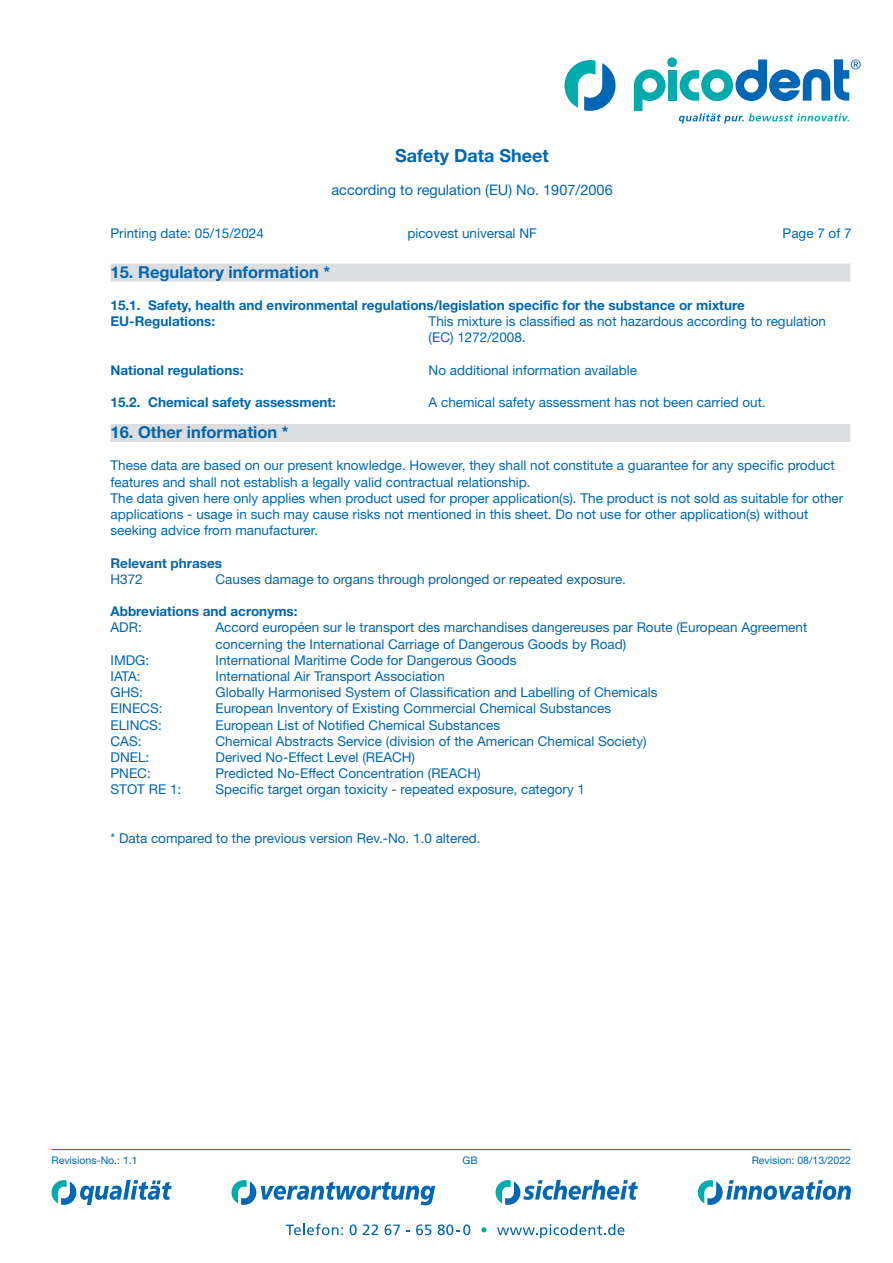
<style>
.page{position:relative;width:893px;height:1263px;background:#fff}
.page>*{position:absolute;margin:0;border:0;box-sizing:border-box;transform-origin:0 0}
.t1{font:700 18px "Helvetica Neue LT Std";color:#0166b3}
.t2{font:700 16.5px "Helvetica Neue LT Std";color:#0166b3}
.t3{font:14.55px "Helvetica Neue LT Std";color:#0166b3}
.t4{font:13.5px/16.2px "Helvetica Neue LT Std";color:#0166b3}
.t5{font:700 13.5px/16.2px "Helvetica Neue LT Std";color:#0166b3}
.t6{font:10.5px "Helvetica Neue LT Std";color:#0166b3}
</style>
<div class="page">
<svg style="left:52px;top:1180px;width:120px;height:25px"></svg>
<svg style="left:496px;top:1180px;width:142px;height:25px"></svg>
<svg style="left:698px;top:1180px;width:153px;height:25px"></svg>
<svg style="left:231px;top:1180px;width:204px;height:25px"></svg>
<svg style="left:286px;top:1224px;width:57px;height:11px"></svg>
<svg style="left:350px;top:1224px;width:7px;height:11px"></svg>
<svg style="left:363px;top:1224px;width:15px;height:11px"></svg>
<svg style="left:385px;top:1224px;width:15px;height:11px"></svg>
<svg style="left:416px;top:1224px;width:15px;height:11px"></svg>
<svg style="left:438px;top:1224px;width:32px;height:11px"></svg>
<svg style="left:481px;top:1227px;width:6px;height:5px"></svg>
<svg style="left:497px;top:1224px;width:127px;height:14px"></svg>
<svg style="left:634px;top:69px;width:32px;height:42px"></svg>
<div style="left:668px;top:70px;width:9px;height:31px;background:#00aaad"></div>
<div style="left:667px;top:57px;width:10px;height:10px;background:#00aaad;border-radius:50%"></div>
<svg style="left:564px;top:60px;width:51px;height:51px"></svg>
<svg style="left:679px;top:113px;width:170px;height:11px"></svg>
<svg style="left:680px;top:59px;width:181px;height:42px"></svg>
<hr style="left:52px;top:1149px;width:798px;height:1px;background:#0166b3">
<div style="left:111px;top:263px;width:739px;height:18px;background:#dcdddf"></div>
<div style="left:111px;top:424px;width:739px;height:18px;background:#dcdddf"></div>
<h1 class="t1" style="left:395px;top:144px;width:155px">Safety Data Sheet</h1>
<p class="t3" style="left:331px;top:181px;width:283px">according to regulation (EU) No. 1907/2006</p>
<p class="t4" style="left:111px;top:225px;width:155px">Printing date: 05/15/2024</p>
<p class="t4" style="left:407px;top:225px;width:131px">picovest universal NF</p>
<p class="t4" style="left:783px;top:225px;width:71px">Page 7 of 7</p>
<p class="t2" style="left:111px;top:261px;width:221px">15. Regulatory information *</p>
<p class="t5" style="left:111px;top:297px;width:636px">15.1. Safety, health and environmental regulations/legislation specific for the substance or mixture<br>EU-Regulations:</p>
<p class="t4" style="left:429px;top:313px;width:399px">This mixture is classified as not hazardous according to regulation (EC) 1272/2008.</p>
<p class="t5" style="left:111px;top:362px;width:134px">National regulations:</p>
<p class="t4" style="left:429px;top:362px;width:210px">No additional information available</p>
<p class="t5" style="left:111px;top:394px;width:227px">15.2. Chemical safety assessment:</p>
<p class="t4" style="left:429px;top:394px;width:339px">A chemical safety assessment has not been carried out.</p>
<p class="t2" style="left:111px;top:422px;width:180px">16. Other information *</p>
<p class="t4" style="left:111px;top:457px;width:734px">These data are based on our present knowledge. However, they shall not constitute a guarantee for any specific product features and shall not establish a legally valid contractual relationship.<br>The data given here only applies when product used for proper application(s). The product is not sold as suitable for other applications - usage in such may cause risks not mentioned in this sheet. Do not use for other application(s) without seeking advice from manufacturer.</p>
<p class="t5" style="left:111px;top:554px;width:113px">Relevant phrases</p>
<p class="t4" style="left:111px;top:571px;width:34px">H372</p>
<p class="t4" style="left:216px;top:571px;width:412px">Causes damage to organs through prolonged or repeated exposure.</p>
<p class="t5" style="left:111px;top:603px;width:188px">Abbreviations and acronyms:</p>
<p class="t4" style="left:111px;top:619px;width:33px">ADR:</p>
<p class="t4" style="left:216px;top:619px;width:593px">Accord européen sur le transport des marchandises dangereuses par Route (European Agreement concerning the International Carriage of Dangerous Goods by Road)</p>
<p class="t4" style="left:111px;top:652px;width:40px">IMDG:</p>
<p class="t4" style="left:216px;top:652px;width:303px">International Maritime Code for Dangerous Goods</p>
<p class="t4" style="left:111px;top:668px;width:32px">IATA:</p>
<p class="t4" style="left:216px;top:668px;width:231px">International Air Transport Association</p>
<p class="t4" style="left:111px;top:684px;width:34px">GHS:</p>
<p class="t4" style="left:216px;top:684px;width:443px">Globally Harmonised System of Classification and Labelling of Chemicals</p>
<p class="t4" style="left:111px;top:700px;width:53px">EINECS:</p>
<p class="t4" style="left:216px;top:700px;width:397px">European Inventory of Existing Commercial Chemical Substances</p>
<p class="t4" style="left:111px;top:716px;width:53px">ELINCS:</p>
<p class="t4" style="left:216px;top:716px;width:286px">European List of Notified Chemical Substances</p>
<p class="t4" style="left:111px;top:733px;width:32px">CAS:</p>
<p class="t4" style="left:216px;top:733px;width:433px">Chemical Abstracts Service (division of the American Chemical Society)</p>
<p class="t4" style="left:111px;top:749px;width:40px">DNEL:</p>
<p class="t4" style="left:216px;top:749px;width:201px">Derived No-Effect Level (REACH)</p>
<p class="t4" style="left:111px;top:765px;width:42px">PNEC:</p>
<p class="t4" style="left:216px;top:765px;width:267px">Predicted No-Effect Concentration (REACH)</p>
<p class="t4" style="left:111px;top:781px;width:72px">STOT RE 1:</p>
<p class="t4" style="left:216px;top:781px;width:371px">Specific target organ toxicity - repeated exposure, category 1</p>
<p class="t4" style="left:111px;top:830px;width:372px">* Data compared to the previous version Rev.-No. 1.0 altered.</p>
<p class="t6" style="left:52px;top:1154px;width:88px">Revisions-No.: 1.1</p>
<p class="t6" style="left:462px;top:1154px;width:17px">GB</p>
<p class="t6" style="left:752px;top:1154px;width:101px">Revision: 08/13/2022</p>
</div>
